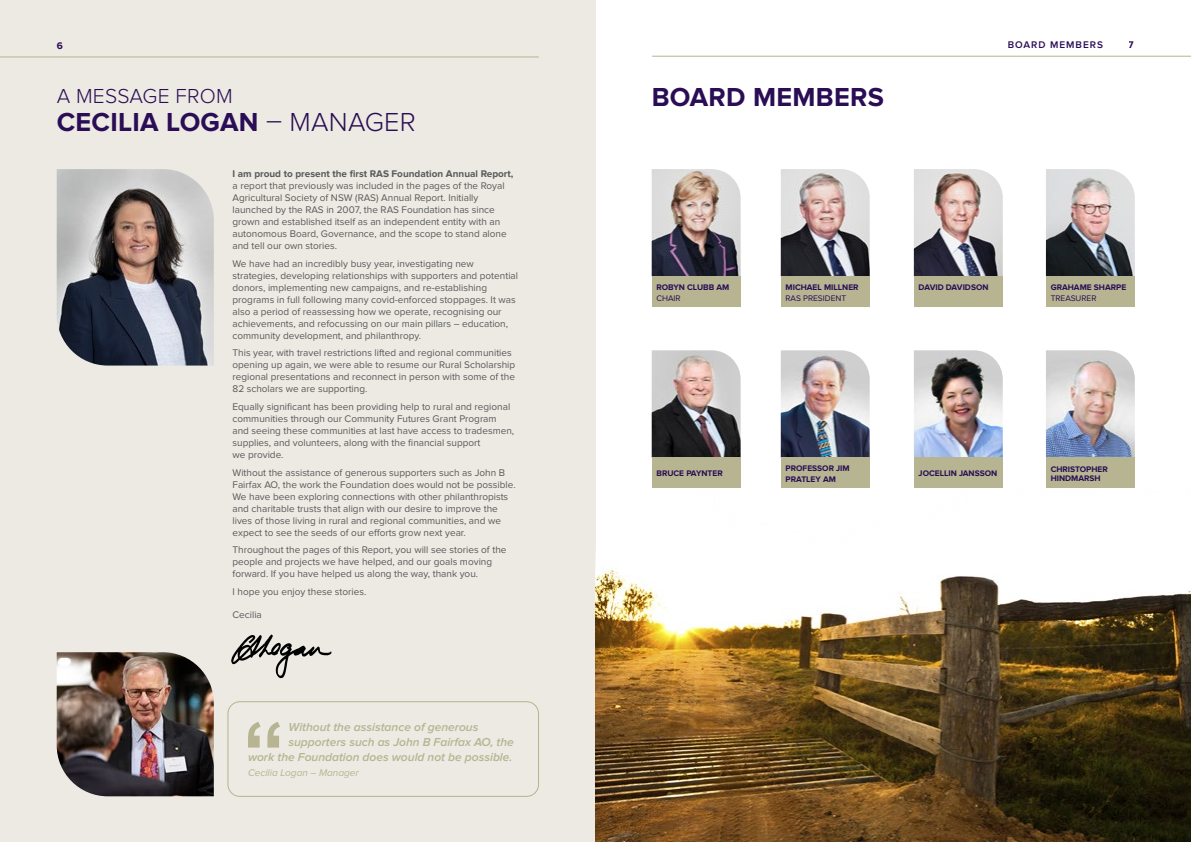
<style>
.page{position:relative;width:1191px;height:842px;background:#fff}
.page>*{position:absolute;margin:0;border:0;box-sizing:border-box;transform-origin:0 0}
.t1{font:700 27px "Proxima Nova";letter-spacing:.01em;color:#2a0d54}
.t2{font:300 21px "Proxima Nova";letter-spacing:.01em;color:#2a0d54}
.t3{font:italic 600 12px "Proxima Nova";color:#b6b491}
.t4{font:10px/12px "Proxima Nova";color:#58595b}
.t5{font:700 10px "Proxima Nova";color:#58595b}
.t6{font:italic 10px "Proxima Nova";color:#b6b491}
.t7{font:600 10px "Proxima Nova";letter-spacing:.1em;color:#2a0d54}
.t8{font:700 10px "Proxima Nova";color:#2a0d54}
.t9{font:700 8.4px/10.9px "Proxima Nova";color:#2a0d54}
.t10{font:8.4px "Proxima Nova";color:#2a0d54}
.s1{font-weight:300}
</style>
<div class="page">
<hr style="left:652px;top:56px;width:539px;height:1px;background:#b6b491">
<div style="left:0;top:0;width:595px;height:842px;background:#eceae2"></div>
<hr style="left:0;top:57px;width:538px;height:1px;background:#b6b491">
<img style="left:57px;top:169px;width:157px;height:197px">
<img style="left:57px;top:652px;width:157px;height:144px">
<svg style="left:231px;top:634px;width:100px;height:44px"></svg>
<img style="left:651px;top:169px;width:89px;height:107px">
<img style="left:651px;top:350px;width:89px;height:108px">
<img style="left:914px;top:169px;width:88px;height:107px">
<img style="left:914px;top:350px;width:88px;height:108px">
<img style="left:780px;top:169px;width:89px;height:107px">
<img style="left:780px;top:350px;width:89px;height:108px">
<img style="left:1046px;top:169px;width:88px;height:107px">
<img style="left:1046px;top:350px;width:88px;height:108px">
<div style="left:651px;top:276px;width:89px;height:31px;background:#b6b491"></div>
<div style="left:651px;top:458px;width:89px;height:30px;background:#b6b491"></div>
<div style="left:914px;top:458px;width:88px;height:30px;background:#b6b491"></div>
<div style="left:780px;top:458px;width:89px;height:30px;background:#b6b491"></div>
<div style="left:1046px;top:458px;width:88px;height:30px;background:#b6b491"></div>
<div style="left:780px;top:276px;width:89px;height:31px;background:#b6b491"></div>
<div style="left:914px;top:276px;width:88px;height:31px;background:#b6b491"></div>
<div style="left:1046px;top:276px;width:88px;height:31px;background:#b6b491"></div>
<div style="left:228px;top:701px;width:311px;height:96px;border:1px solid #b6b491;border-radius:12px"></div>
<svg style="left:248px;top:722px;width:32px;height:25px"></svg>
<img style="left:595px;top:480px;width:596px;height:362px">
<p class="t8" style="left:57px;top:40px;width:8px">6</p>
<p class="t7" style="left:1007px;top:39px;width:97px">BOARD MEMBERS</p>
<p class="t8" style="left:1128px;top:39px;width:7px">7</p>
<h2 class="t2" style="left:57px;top:87px;width:177px">A MESSAGE FROM</h2>
<h1 class="t1" style="left:57px;top:106px;width:360px">CECILIA LOGAN <span class="s1">– MANAGER</span></h1>
<p class="t5" style="left:232px;top:168px;width:282px">I am proud to present the first RAS Foundation Annual Report,</p>
<p class="t4" style="left:232px;top:180px;width:276px">a report that previously was included in the pages of the Royal Agricultural Society of NSW (RAS) Annual Report. Initially launched by the RAS in 2007, the RAS Foundation has since grown and established itself as an independent entity with an autonomous Board, Governance, and the scope to stand alone and tell our own stories.</p>
<p class="t4" style="left:232px;top:257px;width:287px">We have had an incredibly busy year, investigating new strategies, developing relationships with supporters and potential donors, implementing new campaigns, and re-establishing programs in full following many covid-enforced stoppages. It was also a period of reassessing how we operate, recognising our achievements, and refocussing on our main pillars – education, community development, and philanthropy.</p>
<p class="t4" style="left:232px;top:347px;width:284px">This year, with travel restrictions lifted and regional communities opening up again, we were able to resume our Rural Scholarship regional presentations and reconnect in person with some of the 82 scholars we are supporting.</p>
<p class="t4" style="left:232px;top:401px;width:283px">Equally significant has been providing help to rural and regional communities through our Community Futures Grant Program and seeing these communities at last have access to tradesmen, supplies, and volunteers, along with the financial support<br>we provide.</p>
<p class="t4" style="left:232px;top:466px;width:285px">Without the assistance of generous supporters such as John B Fairfax AO, the work the Foundation does would not be possible.<br>We have been exploring connections with other philanthropists and charitable trusts that align with our desire to improve the lives of those living in rural and regional communities, and we expect to see the seeds of our efforts grow next year.</p>
<p class="t4" style="left:232px;top:544px;width:275px">Throughout the pages of this Report, you will see stories of the people and projects we have helped, and our goals moving forward. If you have helped us along the way, thank you.</p>
<p class="t4" style="left:232px;top:586px;width:135px">I hope you enjoy these stories.</p>
<p class="t4" style="left:232px;top:609px;width:31px">Cecilia</p>
<p class="t3" style="left:288px;top:720px;width:191px">Without the assistance of generous</p>
<p class="t3" style="left:288px;top:735px;width:227px">supporters such as John B Fairfax AO, the</p>
<p class="t3" style="left:248px;top:750px;width:266px">work the Foundation does would not be possible.</p>
<p class="t6" style="left:248px;top:768px;width:112px">Cecilia Logan – Manager</p>
<h1 class="t1" style="left:651px;top:82px;width:234px">BOARD MEMBERS</h1>
<p class="t9" style="left:656px;top:282px;width:74px">ROBYN CLUBB AM</p>
<p class="t10" style="left:656px;top:293px;width:26px">CHAIR</p>
<p class="t9" style="left:785px;top:282px;width:75px">MICHAEL MILLNER</p>
<p class="t10" style="left:785px;top:293px;width:62px">RAS PRESIDENT</p>
<p class="t9" style="left:918px;top:282px;width:71px">DAVID DAVIDSON</p>
<p class="t9" style="left:1050px;top:282px;width:77px">GRAHAME SHARPE</p>
<p class="t10" style="left:1050px;top:293px;width:47px">TREASURER</p>
<p class="t9" style="left:785px;top:463px;width:66px">PROFESSOR JIM<br>PRATLEY AM</p>
<p class="t9" style="left:1050px;top:464px;width:59px;line-height:9.2px">CHRISTOPHER<br>HINDMARSH</p>
<p class="t9" style="left:656px;top:468px;width:68px">BRUCE PAYNTER</p>
<p class="t9" style="left:918px;top:468px;width:80px">JOCELLIN JANSSON</p>
</div>
